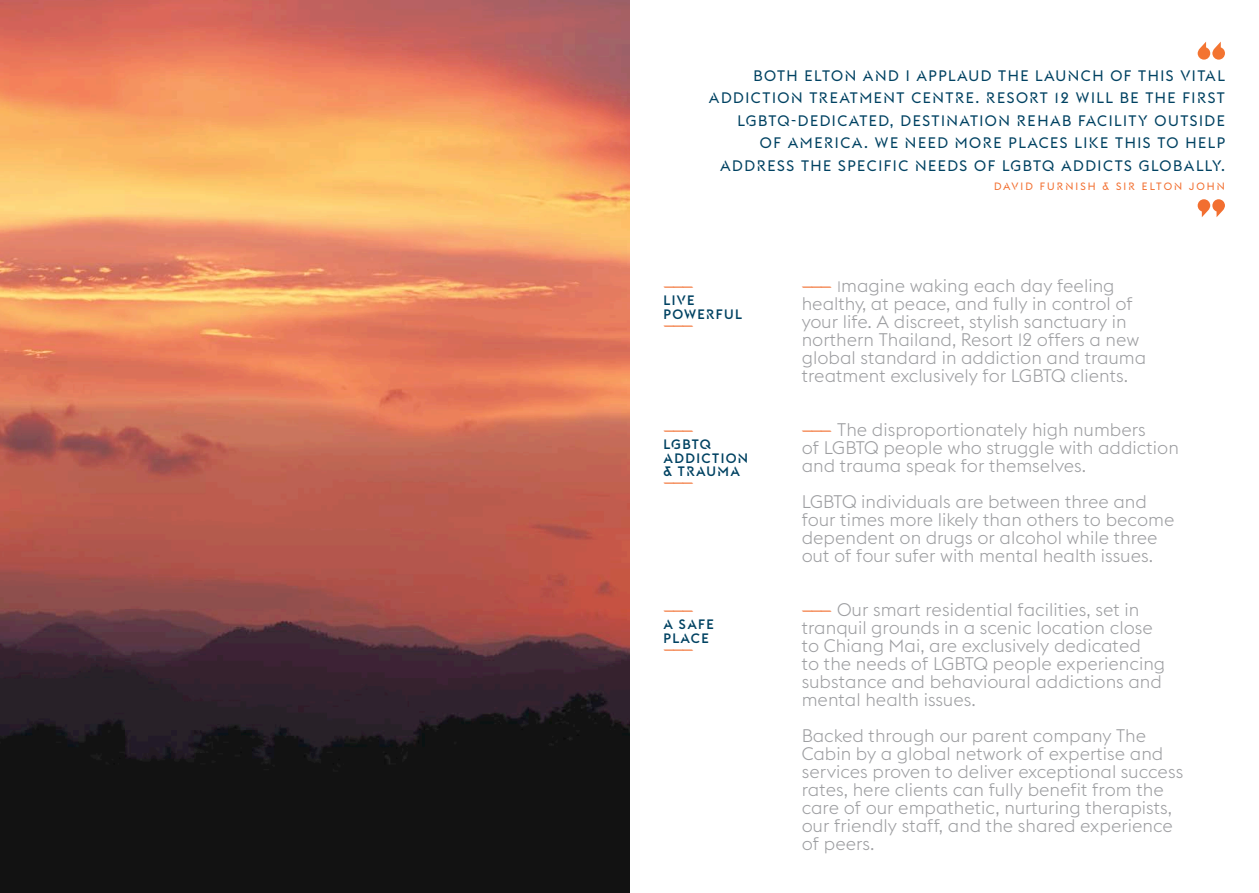
<style>
.page{position:relative;width:1259px;height:893px;background:#fff}
.page>*{position:absolute;margin:0;border:0;box-sizing:border-box;transform-origin:0 0}
.t1{font:300 18px/18px "Euclid Flex";color:#9d9ea1}
.t2{font:15px/22.5px "Euclid R12";letter-spacing:.1em;color:#004262;text-align:right}
.t3{font:500 13.5px "Euclid R12";letter-spacing:.1em;color:#004262}
.t4{font:13.5px "Euclid R12";color:#f26f30}
.t5{font:10.5px "Euclid R12";letter-spacing:.2em;color:#f26f30}
.s1{font-family:"Euclid R12";font-weight:400;font-size:13.5px;color:#f26f30}
.s2{font-size:15px}
</style>
<div class="page">
<img style="left:0;top:0;width:629px;height:893px">
<svg style="left:1197px;top:42px;width:28px;height:18px"></svg>
<svg style="left:1197px;top:199px;width:28px;height:18px"></svg>
<p class="t2" style="left:709px;top:64px;width:517px">BOTH ELTON AND I APPLAUD THE LAUNCH OF THIS VITAL ADDICTION TREATMENT CENTRE. RESORT 12 WILL BE THE FIRST LGBTQ-DEDICATED, DESTINATION REHAB FACILITY OUTSIDE<br>OF AMERICA. WE NEED MORE PLACES LIKE THIS TO HELP ADDRESS THE SPECIFIC NEEDS OF LGBTQ ADDICTS GLOBALLY.</p>
<p class="t5" style="left:994px;top:180px;width:232px">DAVID FURNISH &amp; SIR ELTON JOHN</p>
<p class="t4" style="left:663px;top:279px;width:32px">———</p>
<p class="t3" style="left:663px;top:292px;width:32px">LIVE</p>
<p class="t3" style="left:663px;top:306px;width:80px">POWERFUL</p>
<p class="t4" style="left:663px;top:318px;width:32px">———</p>
<p class="t4" style="left:663px;top:423px;width:32px">———</p>
<p class="t3" style="left:663px;top:436px;width:49px">LGBTQ</p>
<p class="t3" style="left:663px;top:450px;width:86px">ADDICTION</p>
<p class="t3" style="left:663px;top:463px;width:78px">&amp; TRAUMA</p>
<p class="t4" style="left:663px;top:475px;width:32px">———</p>
<p class="t4" style="left:663px;top:603px;width:32px">———</p>
<p class="t3" style="left:663px;top:616px;width:52px">A SAFE</p>
<p class="t3" style="left:663px;top:630px;width:47px">PLACE</p>
<p class="t4" style="left:663px;top:642px;width:32px">———</p>
<p class="t1" style="left:801px;top:276px;width:346px"><span class="s1">———</span> <span class="s2">I</span>magine waking each day feeling healthy, at peace, and fully in control of your life. A discreet, stylish sanctuary in northern Thailand, Resort 12 offers a new global standard in addiction and trauma treatment exclusively for LGBTQ clients.</p>
<p class="t1" style="left:801px;top:420px;width:378px"><span class="s1">———</span> The disproportionately high numbers<br>of LGBTQ people who struggle with addiction and trauma speak for themselves.</p>
<p class="t1" style="left:801px;top:492px;width:374px">LGBTQ individuals are between three and four times more likely than others to become dependent on drugs or alcohol while three out of four sufer with mental health issues.</p>
<p class="t1" style="left:801px;top:600px;width:365px"><span class="s1">———</span> Our smart residential facilities, set in tranquil grounds in a scenic location close to Chiang Mai, are exclusively dedicated<br>to the needs of LGBTQ people experiencing substance and behavioural addictions and mental health issues.</p>
<p class="t1" style="left:801px;top:726px;width:383px">Backed through our parent company The Cabin by a global network of expertise and services proven to deliver exceptional success rates, here clients can fully benefit from the care of our empathetic, nurturing therapists, our friendly staff, and the shared experience of peers.</p>
</div>
